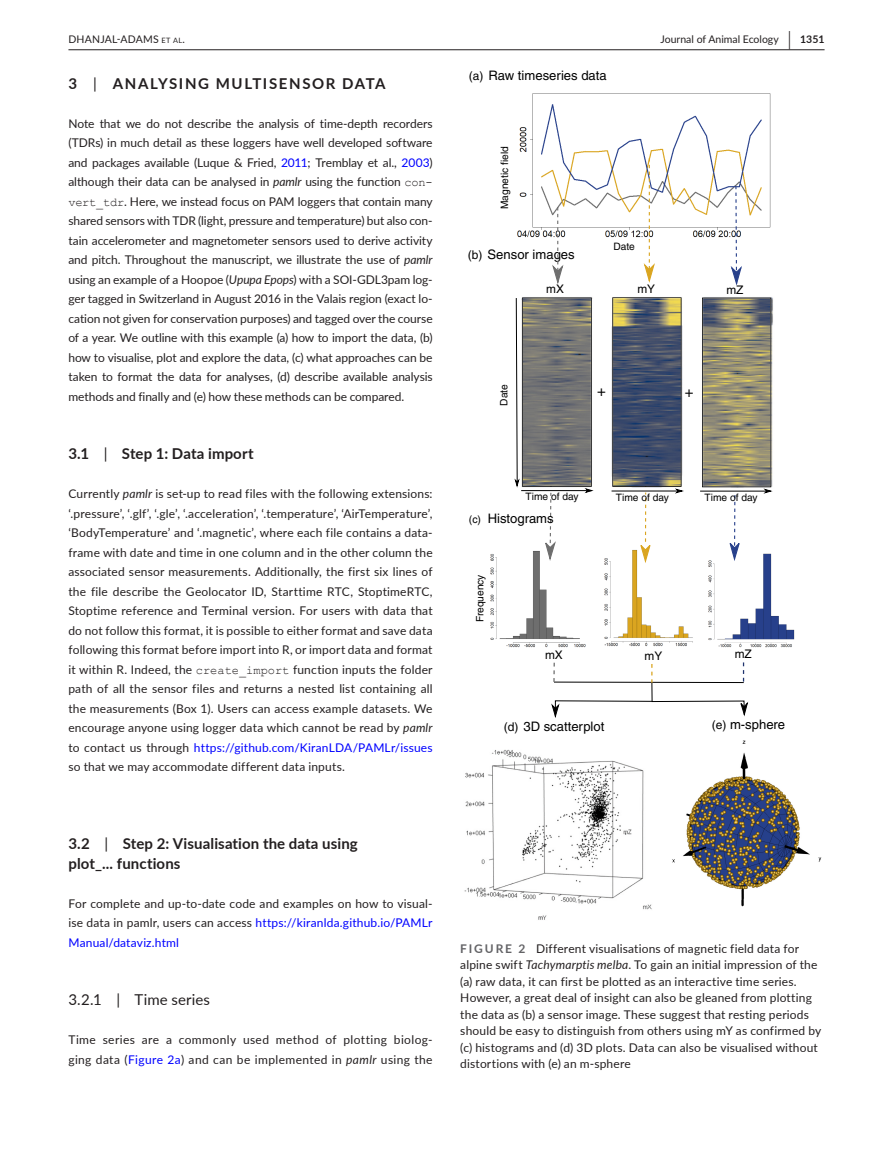
<style>
.page{position:relative;width:893px;height:1174px;background:#fff}
.page>*{position:absolute;margin:0;border:0;box-sizing:border-box;transform-origin:0 0}
.t1{font:700 15px/19.5px "Lato";letter-spacing:.01em;color:#231f20}
.t2{font:700 15px "Lato";letter-spacing:.11em;color:#231f20}
.t3{font:15px "Lato";letter-spacing:.01em;color:#231f20}
.t4{font:15px "Helvetica";color:#000}
.t5{font:13.05px "Helvetica";color:#000}
.t6{font:12px/19.5px "Lato";letter-spacing:.015em;color:#231f20;text-align:justify}
.t7{font:12px/19.5px "Lato";letter-spacing:.035em;color:#231f20}
.t8{font:11.85px "Helvetica";color:#000}
.t9{font:10.5px "Lato";color:#231f20}
.t10{font:10.5px "Lato";letter-spacing:.02em;color:#231f20}
.t11{font:10.2px "Helvetica";color:#000}
.s1{font-size:7.35px}
.s2{font-style:inherit}
.s3{font-weight:700;font-size:19.5px}
.s4{font-weight:700}
.s5{font-weight:400}
.s6{color:#00f}
.s7{font-style:italic}
.s8{font-family:"Courier New"}
.s9{font-size:12px}
.s10{font-size:10.5px}
.s11{font-weight:700;color:#636366}
</style>
<div class="page">
<hr style="left:68px;top:49px;width:756px;height:1px;background:#231f20">
<img style="left:771px;top:297px;width:2px;height:195px">
<img style="left:464px;top:749px;width:188px;height:171px">
<img style="left:490px;top:551px;width:96px;height:97px">
<img style="left:604px;top:550px;width:89px;height:97px">
<img style="left:708px;top:553px;width:87px;height:95px">
<img style="left:519px;top:93px;width:252px;height:145px">
<img style="left:672px;top:740px;width:149px;height:166px">
<svg style="left:517px;top:207px;width:89px;height:77px"></svg>
<svg style="left:643px;top:158px;width:13px;height:125px"></svg>
<svg style="left:729px;top:186px;width:14px;height:100px"></svg>
<svg style="left:543px;top:492px;width:14px;height:71px"></svg>
<svg style="left:639px;top:492px;width:13px;height:73px"></svg>
<svg style="left:728px;top:495px;width:13px;height:68px"></svg>
<svg style="left:551px;top:662px;width:198px;height:56px"></svg>
<svg style="left:516px;top:297px;width:255px;height:195px"></svg>
<p class="t10" style="left:68px;top:31px;width:118px">DHANJAL--ADAMS <span class="s1">et al</span><span class="s2">.</span></p>
<p class="t9" style="left:661px;top:31px;width:165px">Journal of Animal Ecology <span class="s3">|</span> <span class="s4">1351</span></p>
<p class="t2" style="left:68px;top:72px;width:319px">3 <span class="s5">|</span> ANALYSING MULTISENSOR DATA</p>
<p class="t6" style="left:68px;top:113px;width:366px">Note that we do not describe the analysis of time-depth recorders (TDRs) in much detail as these loggers have well developed software and packages available (Luque &amp; Fried, <span class="s6">2011</span>; Tremblay et al., <span class="s6">2003</span>) although their data can be analysed in <span class="s7">pamlr</span> using the function <span class="s8">con&shy;vert_tdr</span>. Here, we instead focus on PAM loggers that contain many shared sensors with TDR (light, pressure and temperature) but also con&shy;tain accelerometer and magnetometer sensors used to derive activity and pitch. Throughout the manuscript, we illustrate the use of <span class="s7">pamlr </span>using an example of a Hoopoe (<span class="s7">Upupa Epops</span>) with a SOI-GDL3pam log&shy;ger tagged in Switzerland in August 2016 in the Valais region (exact lo&shy;cation not given for conservation purposes) and tagged over the course of a year. We outline with this example (a) how to import the data, (b) how to visualise, plot and explore the data, (c) what approaches can be taken to format the data for analyses, (d) describe available analysis methods and finally and (e) how these methods can be compared.</p>
<p class="t5" style="left:469px;top:68px;width:139px"><span class="s9">(a)</span> Raw timeseries data</p>
<p class="t11" style="left:499px;top:209px;width:64px;rotate:-90deg">Magnetic field</p>
<p class="t11" style="left:613px;top:240px;width:23px">Date</p>
<p class="t5" style="left:468px;top:247px;width:108px"><span class="s9">(b)</span> Sensor images</p>
<p class="t8" style="left:546px;top:282px;width:19px">mX</p>
<p class="t8" style="left:637px;top:282px;width:19px">mY</p>
<p class="t8" style="left:726px;top:283px;width:19px">mZ</p>
<p class="t11" style="left:498px;top:406px;width:23px;rotate:-90deg">Date</p>
<p class="t4" style="left:597px;top:382px;width:10px">+</p>
<p class="t4" style="left:685px;top:383px;width:10px">+</p>
<p class="t1" style="left:68px;top:443px;width:187px">3.1 <span class="s5">|</span> Step 1: Data import</p>
<p class="t6" style="left:68px;top:483px;width:366px">Currently <span class="s7">pamlr</span> is set-up to read files with the following extensions: ‘.pressure’, ‘.glf’, ‘.gle’, ‘.acceleration’, ‘.temperature’, ‘AirTemperature’, ‘BodyTemperature’ and ‘.magnetic’, where each file contains a data&shy;frame with date and time in one column and in the other column the associated sensor measurements. Additionally, the first six lines of the file describe the Geolocator ID, Starttime RTC, StoptimeRTC, Stoptime reference and Terminal version. For users with data that do not follow this format, it is possible to either format and save data following this format before import into R, or import data and format it within R. Indeed, the <span class="s8">create_import</span> function inputs the folder path of all the sensor files and returns a nested list containing all the measurements (Box 1). Users can access example datasets. We encourage anyone using logger data which cannot be read by <span class="s7">pamlr </span>to contact us through <span class="s6">https://github.com/KiranLDA/PAMLr/issues </span>so that we may accommodate different data inputs.</p>
<p class="t1" style="left:68px;top:833px;width:291px">3.2 <span class="s5">|</span> Step 2: Visualisation the data using plot_... functions</p>
<p class="t6" style="left:68px;top:893px;width:366px">For complete and up-to-date code and examples on how to visual&shy;ise data in pamlr, users can access <span class="s6">https://kiranlda.github.io/PAMLr Manual/dataviz.html</span></p>
<p class="t3" style="left:68px;top:989px;width:143px">3.2.1 | Time series</p>
<p class="t7" style="left:68px;top:1029px;width:366px">Time series are a commonly used method of plotting biolog&shy;ging data (<span class="s6">Figure 2a</span>) and can be implemented in <span class="s7">pamlr</span> using the</p>
<p class="t11" style="left:526px;top:490px;width:55px">Time of day</p>
<p class="t11" style="left:616px;top:491px;width:55px">Time of day</p>
<p class="t11" style="left:704px;top:491px;width:55px">Time of day</p>
<p class="t5" style="left:469px;top:510px;width:86px"><span class="s10">(c)</span> Histograms</p>
<p class="t11" style="left:474px;top:622px;width:49px;rotate:-90deg">Frequency</p>
<p class="t8" style="left:545px;top:648px;width:19px">mX</p>
<p class="t8" style="left:645px;top:649px;width:19px">mY</p>
<p class="t8" style="left:735px;top:647px;width:19px">mZ</p>
<p class="t5" style="left:504px;top:719px;width:102px"><span class="s9">(d)</span> 3D scatterplot</p>
<p class="t5" style="left:712px;top:716px;width:75px"><span class="s9">(e)</span> m-sphere</p>
<p class="t6" style="left:460px;top:939px;width:362px;line-height:16.5px;text-align:left"><span class="s11">FIGURE 2</span> Different visualisations of magnetic field data for alpine swift <span class="s7">Tachymarptis melba</span>. To gain an initial impression of the (a) raw data, it can first be plotted as an interactive time series.<br>However, a great deal of insight can also be gleaned from plotting the data as (b) a sensor image. These suggest that resting periods should be easy to distinguish from others using mY as confirmed by (c) histograms and (d) 3D plots. Data can also be visualised without distortions with (e) an m-sphere</p>
</div>
